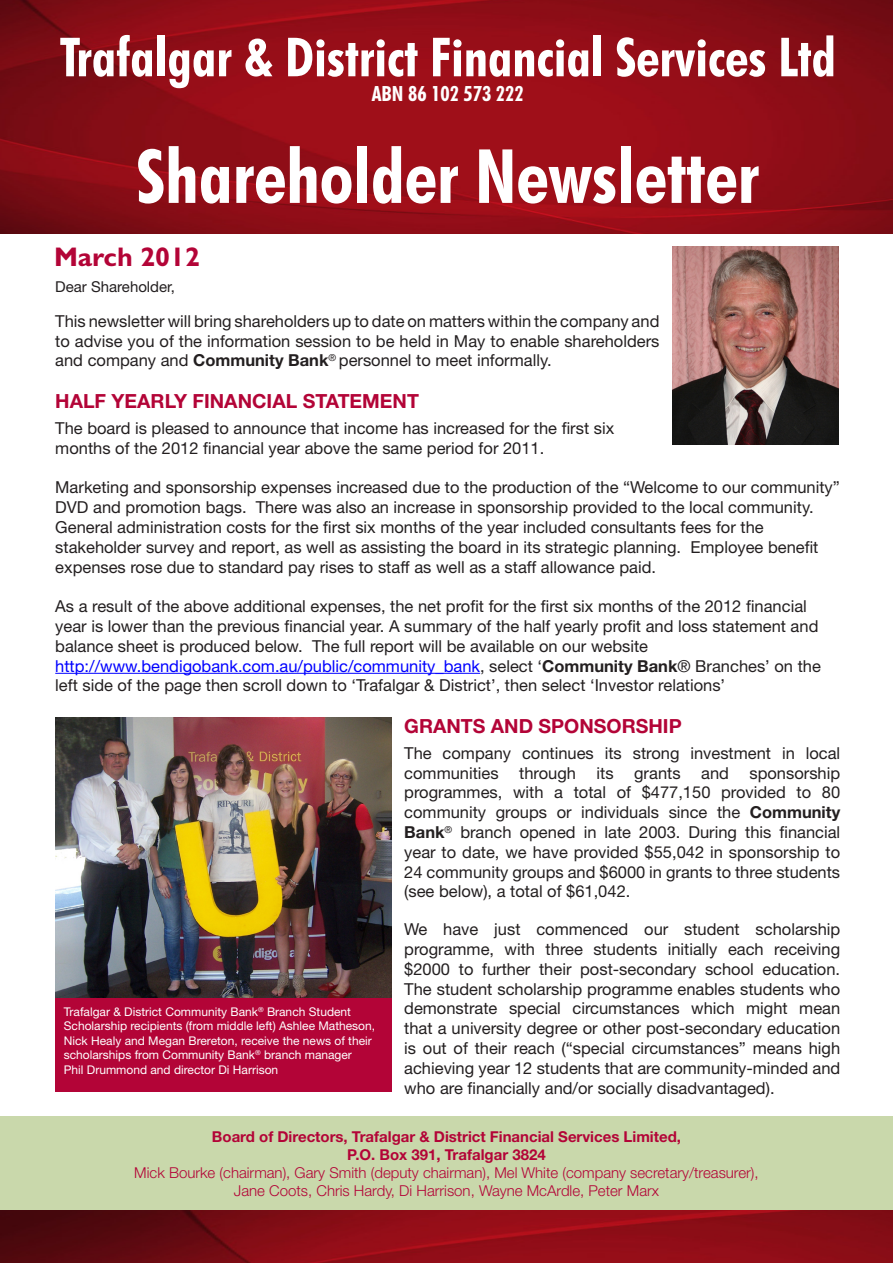
<style>
.page{position:relative;width:893px;height:1263px;background:#fff}
.page>*{position:absolute;margin:0;border:0;box-sizing:border-box;transform-origin:0 0}
.t1{font:700 condensed 75px "Futura BT";color:#fff}
.t2{font:700 condensed 54px "Futura BT";color:#fff}
.t3{font:700 27px "Gill Sans";color:#b30437}
.t4{font:700 condensed 21px "Futura BT";color:#fff}
.Header_New{font:700 19.5px "Helvetica Neue";color:#b30437}
.t5{font:16.5px/19.8px "Helvetica Neue";color:#231f20;text-align:justify}
.Paragraph_Style_1{font:300 15px "Helvetica Neue";color:#b30437}
.Paragraph_Style_1-2{font:700 15px "Helvetica Neue";color:#b30437}
.Body{font:15px "Helvetica Neue";color:#231f20}
.t6{font:12px/14.4px "Helvetica Neue";color:#fff}
.s1{font-weight:700}
.s2{color:#00f}
</style>
<div class="page">
<img style="left:0;top:0;width:893px;height:234px">
<hr style="left:55px;top:673px;width:425px;height:1px;background:#00f">
<img style="left:0;top:1210px;width:893px;height:53px">
<img style="left:672px;top:246px;width:167px;height:198px">
<div style="left:0;top:1116px;width:893px;height:94px;background:#c9d8ab"></div>
<img style="left:55px;top:718px;width:336px;height:280px">
<div style="left:55px;top:998px;width:336px;height:94px;background:#b30437"></div>
<p class="t2" style="left:60px;top:24px;width:778px">Trafalgar &amp; District Financial Services Ltd</p>
<p class="t4" style="left:372px;top:81px;width:153px">ABN 86 102 573 222</p>
<p class="t1" style="left:136px;top:131px;width:624px">Shareholder Newsletter</p>
<p class="t3" style="left:54px;top:241px;width:148px">March 2012</p>
<p class="Body" style="left:55px;top:278px;width:121px">Dear Shareholder,</p>
<p class="t5" style="left:55px;top:311px;width:606px">This newsletter will bring shareholders up to date on matters within the company and to advise you of the information session to be held in May to enable shareholders and company and <span class="s1">Community Bank</span><sup>®</sup> personnel to meet informally.</p>
<p class="Header_New" style="left:55px;top:389px;width:365px">HALF YEARLY FINANCIAL STATEMENT</p>
<p class="t5" style="left:55px;top:418px;width:560px">The board is pleased to announce that income has increased for the first six months of the 2012 financial year above the same period for 2011.</p>
<p class="t5" style="left:55px;top:477px;width:786px;text-align:left">Marketing and sponsorship expenses increased due to the production of the “Welcome to our community” DVD and promotion bags. There was also an increase in sponsorship provided to the local community.<br>General administration costs for the first six months of the year included consultants fees for the stakeholder survey and report, as well as assisting the board in its strategic planning. Employee benefit expenses rose due to standard pay rises to staff as well as a staff allowance paid.</p>
<p class="t5" style="left:55px;top:596px;width:767px;text-align:left">As a result of the above additional expenses, the net profit for the first six months of the 2012 financial year is lower than the previous financial year. A summary of the half yearly profit and loss statement and balance sheet is produced below. The full report will be available on our website <span class="s2">http://www.bendigobank.com.au/public/community_bank</span>, select ‘<span class="s1">Community Bank</span>® Branches’ on the left side of the page then scroll down to ‘Trafalgar &amp; District’, then select ‘Investor relations’</p>
<p class="Header_New" style="left:404px;top:714px;width:279px">GRANTS AND SPONSORSHIP</p>
<p class="t5" style="left:404px;top:743px;width:437px">The company continues its strong investment in local communities through its grants and sponsorship programmes, with a total of $477,150 provided to 80 community groups or individuals since the <span class="s1">Community Bank</span><sup>®</sup> branch opened in late 2003. During this financial year to date, we have provided $55,042 in sponsorship to 24 community groups and $6000 in grants to three students (see below), a total of $61,042.</p>
<p class="t5" style="left:404px;top:919px;width:437px">We have just commenced our student scholarship programme, with three students initially each receiving $2000 to further their post-secondary school education.<br>The student scholarship programme enables students who demonstrate special circumstances which might mean that a university degree or other post-secondary education is out of their reach (“special circumstances” means high achieving year 12 students that are community-minded and who are financially and/or socially disadvantaged).</p>
<p class="t6" style="left:64px;top:1004px;width:313px">Trafalgar &amp; District Community Bank<sup>®</sup> Branch Student Scholarship recipients (from middle left) Ashlee Matheson, Nick Healy and Megan Brereton, receive the news of their scholarships from Community Bank<sup>®</sup> branch manager<br>Phil Drummond and director Di Harrison</p>
<p class="Paragraph_Style_1-2" style="left:212px;top:1127px;width:471px">Board of Directors, Trafalgar &amp; District Financial Services Limited,</p>
<p class="Paragraph_Style_1-2" style="left:347px;top:1145px;width:200px">P.O. Box 391, Trafalgar 3824</p>
<p class="Paragraph_Style_1" style="left:134px;top:1163px;width:626px">Mick Bourke (chairman), Gary Smith (deputy chairman), Mel White (company secretary/treasurer),</p>
<p class="Paragraph_Style_1" style="left:234px;top:1181px;width:427px">Jane Coots, Chris Hardy, Di Harrison, Wayne McArdle, Peter Marx</p>
</div>
